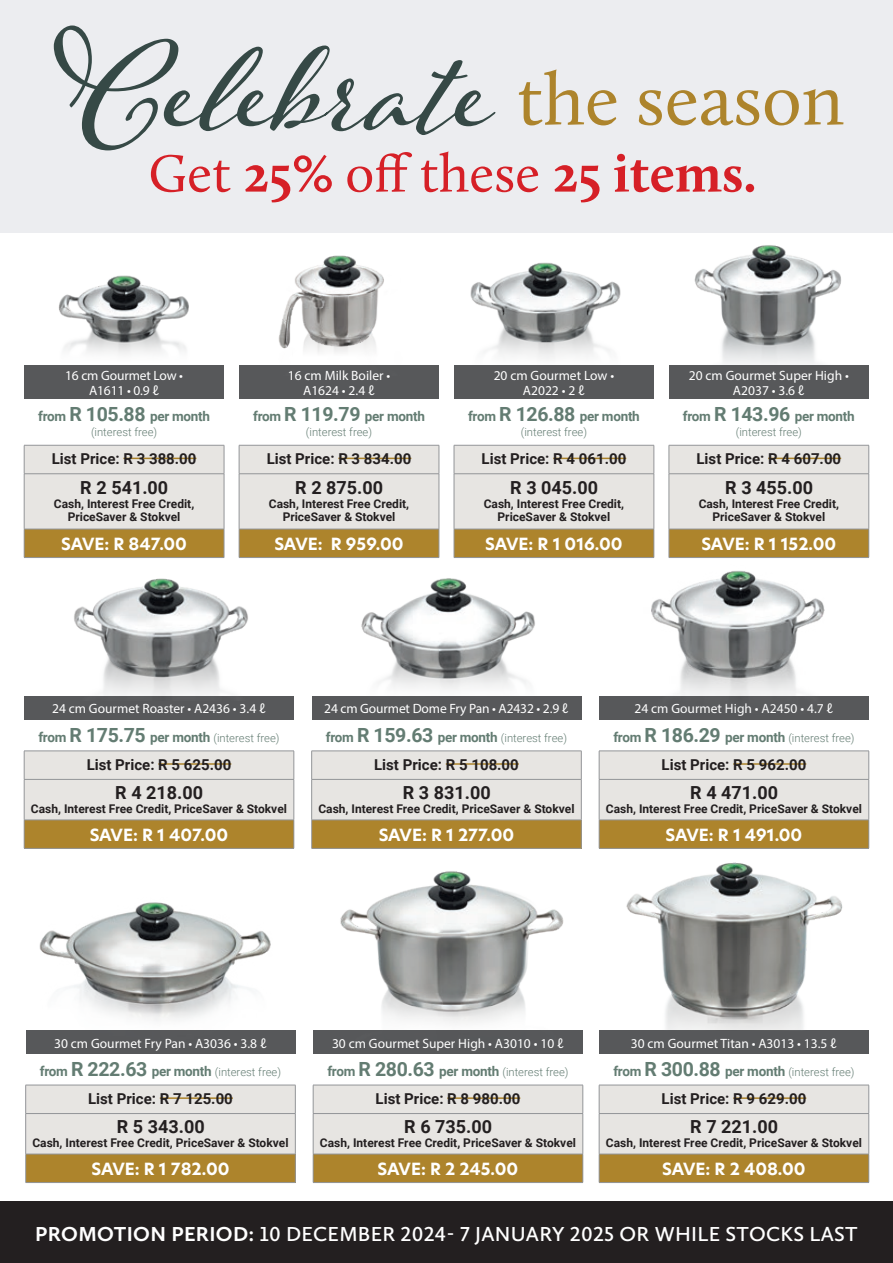
<style>
.page{position:relative;width:893px;height:1263px;background:#fff}
.page>*{position:absolute;margin:0;border:0;box-sizing:border-box;transform-origin:0 0}
.t1{font:74.55px "Calluna";color:#ad842c}
.t2{font:54.3px "Calluna";color:#d62027}
.t3{font:600 21px "Calluna Sans";letter-spacing:.015em;color:#fff}
.t4{font:700 18px "Roboto";color:#231f20}
.t5{font:700 16.5px "New Hero";color:#fff}
.t6{font:700 15px "Roboto";color:#231f20}
.t7{font:13.5px/15px "Myriad Pro";color:#fff;text-align:center}
.t8{font:700 13.5px "Roboto";letter-spacing:-.02em;color:#637c72}
.t9{font:700 12px/13.5px "Roboto";color:#231f20;text-align:center}
.t10{font:300 11.25px "Roboto";color:#637c72}
.s1{font-weight:700}
.s2{font-size:19.5px}
.s3{font-weight:700;font-size:13.5px}
.s4{font-weight:700;font-size:19.5px}
</style>
<div class="page">
<div style="left:0;top:1201px;width:893px;height:62px;background:#231f20"></div>
<img style="left:58px;top:275px;width:131px;height:80px">
<div style="left:599px;top:696px;width:270px;height:24px;background:#57585a"></div>
<hr style="left:599px;top:848px;width:270px;height:1px;background:#939598">
<svg style="left:599px;top:751px;width:270px;height:97px;background:#d4c7ac"></svg>
<hr style="left:733px;top:763px;width:73px;height:2px;background:#ad842c">
<div style="left:26px;top:1030px;width:269px;height:24px;background:#57585a"></div>
<hr style="left:26px;top:1182px;width:270px;height:1px;background:#939598">
<svg style="left:25px;top:1085px;width:271px;height:97px;background:#d3c6ac"></svg>
<hr style="left:160px;top:1097px;width:73px;height:2px;background:#ad842c">
<div style="left:0;top:0;width:893px;height:232px;background:#ecedf0"></div>
<div style="left:24px;top:696px;width:270px;height:24px;background:#57585a"></div>
<hr style="left:24px;top:848px;width:270px;height:1px;background:#939598">
<svg style="left:24px;top:751px;width:271px;height:97px;background:#d3c7ac"></svg>
<hr style="left:158px;top:763px;width:73px;height:2px;background:#ad842c">
<div style="left:313px;top:1030px;width:270px;height:24px;background:#57585a"></div>
<hr style="left:313px;top:1182px;width:270px;height:1px;background:#939598">
<svg style="left:313px;top:1085px;width:271px;height:97px;background:#d3c7ac"></svg>
<hr style="left:447px;top:1097px;width:73px;height:2px;background:#ad842c">
<div style="left:599px;top:1030px;width:270px;height:24px;background:#57585a"></div>
<hr style="left:599px;top:1182px;width:270px;height:1px;background:#939598">
<svg style="left:599px;top:1085px;width:270px;height:97px;background:#d4c7ac"></svg>
<hr style="left:733px;top:1097px;width:73px;height:2px;background:#ad842c">
<div style="left:312px;top:696px;width:269px;height:24px;background:#57585a"></div>
<hr style="left:311px;top:848px;width:270px;height:1px;background:#939598">
<svg style="left:311px;top:751px;width:271px;height:97px;background:#d3c6ac"></svg>
<hr style="left:446px;top:763px;width:73px;height:2px;background:#ad842c">
<img style="left:651px;top:570px;width:174px;height:126px">
<img style="left:361px;top:578px;width:174px;height:112px">
<img style="left:694px;top:245px;width:147px;height:120px">
<img style="left:39px;top:902px;width:257px;height:137px">
<img style="left:74px;top:578px;width:174px;height:118px">
<img style="left:340px;top:871px;width:224px;height:153px">
<img style="left:626px;top:862px;width:217px;height:168px">
<img style="left:470px;top:262px;width:151px;height:97px">
<div style="left:239px;top:365px;width:200px;height:34px;background:#57585a"></div>
<hr style="left:239px;top:557px;width:200px;height:1px;background:#939598">
<svg style="left:239px;top:445px;width:201px;height:112px;background:#d6cab3"></svg>
<hr style="left:338px;top:458px;width:73px;height:1px;background:#ad842c">
<div style="left:24px;top:365px;width:200px;height:34px;background:#57585a"></div>
<hr style="left:24px;top:557px;width:200px;height:1px;background:#939598">
<svg style="left:24px;top:445px;width:201px;height:112px;background:#d6cab3"></svg>
<hr style="left:123px;top:458px;width:73px;height:1px;background:#ad842c">
<div style="left:454px;top:365px;width:200px;height:34px;background:#57585a"></div>
<hr style="left:454px;top:557px;width:200px;height:1px;background:#939598">
<svg style="left:454px;top:445px;width:201px;height:112px;background:#d6cab3"></svg>
<hr style="left:553px;top:458px;width:73px;height:1px;background:#ad842c">
<div style="left:669px;top:365px;width:200px;height:34px;background:#57585a"></div>
<hr style="left:669px;top:557px;width:200px;height:1px;background:#939598">
<svg style="left:669px;top:445px;width:200px;height:112px;background:#d6cab3"></svg>
<hr style="left:768px;top:458px;width:73px;height:1px;background:#ad842c">
<img style="left:278px;top:255px;width:106px;height:98px">
<svg style="left:54px;top:26px;width:441px;height:124px"></svg>
<h1 class="t1" style="left:517px;top:54px;width:329px">the season</h1>
<h2 class="t2" style="left:148px;top:141px;width:610px">Get <span class="s1">25%</span> off these <span class="s1">25 items.</span></h2>
<p class="t7" style="left:65px;top:368px;width:120px">16 cm Gourmet Low •<br>A1611 • 0.9 ℓ</p>
<p class="t8" style="left:38px;top:407px;width:173px">from <span class="s2">R 105.88</span> per month</p>
<p class="t10" style="left:91px;top:424px;width:68px">(interest free)</p>
<p class="t6" style="left:52px;top:448px;width:146px">List Price: R 3 388.00</p>
<h3 class="t4" style="left:80px;top:475px;width:89px">R 2 541.00</h3>
<p class="t9" style="left:54px;top:496px;width:142px">Cash, Interest Free Credit,<br>PriceSaver &amp; Stokvel</p>
<h3 class="t5" style="left:61px;top:533px;width:127px">SAVE: R 847.00</h3>
<p class="t7" style="left:288px;top:368px;width:104px">16 cm Milk Boiler •<br>A1624 • 2.4 ℓ</p>
<p class="t8" style="left:253px;top:407px;width:173px">from <span class="s2">R 119.79</span> per month</p>
<p class="t10" style="left:306px;top:424px;width:68px">(interest free)</p>
<p class="t6" style="left:267px;top:448px;width:146px">List Price: R 3 834.00</p>
<h3 class="t4" style="left:295px;top:475px;width:89px">R 2 875.00</h3>
<p class="t9" style="left:269px;top:496px;width:142px">Cash, Interest Free Credit,<br>PriceSaver &amp; Stokvel</p>
<h3 class="t5" style="left:274px;top:533px;width:131px">SAVE: R 959.00</h3>
<p class="t7" style="left:494px;top:368px;width:122px">20 cm Gourmet Low •<br>A2022 • 2 ℓ</p>
<p class="t8" style="left:468px;top:407px;width:173px">from <span class="s2">R 126.88</span> per month</p>
<p class="t10" style="left:521px;top:424px;width:68px">(interest free)</p>
<p class="t6" style="left:482px;top:448px;width:146px">List Price: R 4 061.00</p>
<h3 class="t4" style="left:510px;top:475px;width:89px">R 3 045.00</h3>
<p class="t9" style="left:484px;top:496px;width:142px">Cash, Interest Free Credit,<br>PriceSaver &amp; Stokvel</p>
<h3 class="t5" style="left:485px;top:533px;width:139px">SAVE: R 1 016.00</h3>
<p class="t7" style="left:689px;top:368px;width:161px">20 cm Gourmet Super High •<br>A2037 • 3.6 ℓ</p>
<p class="t8" style="left:683px;top:407px;width:173px">from <span class="s2">R 143.96</span> per month</p>
<p class="t10" style="left:736px;top:424px;width:68px">(interest free)</p>
<p class="t6" style="left:696px;top:448px;width:146px">List Price: R 4 607.00</p>
<h3 class="t4" style="left:725px;top:475px;width:89px">R 3 455.00</h3>
<p class="t9" style="left:699px;top:496px;width:142px">Cash, Interest Free Credit,<br>PriceSaver &amp; Stokvel</p>
<h3 class="t5" style="left:701px;top:533px;width:136px">SAVE: R 1 152.00</h3>
<p class="t7" style="left:52px;top:701px;width:215px">24 cm Gourmet Roaster • A2436 • 3.4 ℓ</p>
<p class="t10" style="left:38px;top:730px;width:243px"><span class="s3">from</span> <span class="s4">R 175.75</span> <span class="s3">per month</span> (interest free)</p>
<p class="t6" style="left:87px;top:754px;width:146px">List Price: R 5 625.00</p>
<h3 class="t4" style="left:115px;top:780px;width:89px">R 4 218.00</h3>
<p class="t9" style="left:31px;top:801px;width:258px">Cash, Interest Free Credit, PriceSaver &amp; Stokvel</p>
<h3 class="t5" style="left:90px;top:823px;width:140px">SAVE: R 1 407.00</h3>
<p class="t7" style="left:324px;top:701px;width:246px">24 cm Gourmet Dome Fry Pan • A2432 • 2.9 ℓ</p>
<p class="t10" style="left:326px;top:730px;width:243px"><span class="s3">from</span> <span class="s4">R 159.63</span> <span class="s3">per month</span> (interest free)</p>
<p class="t6" style="left:374px;top:754px;width:146px">List Price: R 5 108.00</p>
<h3 class="t4" style="left:403px;top:780px;width:89px">R 3 831.00</h3>
<p class="t9" style="left:318px;top:801px;width:258px">Cash, Interest Free Credit, PriceSaver &amp; Stokvel</p>
<h3 class="t5" style="left:379px;top:823px;width:137px">SAVE: R 1 277.00</h3>
<p class="t7" style="left:635px;top:701px;width:200px">24 cm Gourmet High • A2450 • 4.7 ℓ</p>
<p class="t10" style="left:613px;top:730px;width:243px"><span class="s3">from</span> <span class="s4">R 186.29</span> <span class="s3">per month</span> (interest free)</p>
<p class="t6" style="left:662px;top:754px;width:146px">List Price: R 5 962.00</p>
<h3 class="t4" style="left:690px;top:780px;width:89px">R 4 471.00</h3>
<p class="t9" style="left:606px;top:801px;width:258px">Cash, Interest Free Credit, PriceSaver &amp; Stokvel</p>
<h3 class="t5" style="left:666px;top:823px;width:138px">SAVE: R 1 491.00</h3>
<p class="t7" style="left:54px;top:1035px;width:214px">30 cm Gourmet Fry Pan • A3036 • 3.8 ℓ</p>
<p class="t10" style="left:40px;top:1064px;width:243px"><span class="s3">from</span> <span class="s4">R 222.63</span> <span class="s3">per month</span> (interest free)</p>
<p class="t6" style="left:88px;top:1088px;width:146px">List Price: R 7 125.00</p>
<h3 class="t4" style="left:117px;top:1114px;width:89px">R 5 343.00</h3>
<p class="t9" style="left:32px;top:1135px;width:258px">Cash, Interest Free Credit, PriceSaver &amp; Stokvel</p>
<h3 class="t5" style="left:91px;top:1157px;width:140px">SAVE: R 1 782.00</h3>
<p class="t7" style="left:332px;top:1035px;width:233px">30 cm Gourmet Super High • A3010 • 10 ℓ</p>
<p class="t10" style="left:327px;top:1064px;width:243px"><span class="s3">from</span> <span class="s4">R 280.63</span> <span class="s3">per month</span> (interest free)</p>
<p class="t6" style="left:376px;top:1088px;width:146px">List Price: R 8 980.00</p>
<h3 class="t4" style="left:404px;top:1114px;width:89px">R 6 735.00</h3>
<p class="t9" style="left:320px;top:1135px;width:258px">Cash, Interest Free Credit, PriceSaver &amp; Stokvel</p>
<h3 class="t5" style="left:378px;top:1157px;width:142px">SAVE: R 2 245.00</h3>
<p class="t7" style="left:631px;top:1035px;width:208px">30 cm Gourmet Titan • A3013 • 13.5 ℓ</p>
<p class="t10" style="left:613px;top:1064px;width:243px"><span class="s3">from</span> <span class="s4">R 300.88</span> <span class="s3">per month</span> (interest free)</p>
<p class="t6" style="left:662px;top:1088px;width:146px">List Price: R 9 629.00</p>
<h3 class="t4" style="left:690px;top:1114px;width:89px">R 7 221.00</h3>
<p class="t9" style="left:606px;top:1135px;width:258px">Cash, Interest Free Credit, PriceSaver &amp; Stokvel</p>
<h3 class="t5" style="left:662px;top:1157px;width:145px">SAVE: R 2 408.00</h3>
<h3 class="t3" style="left:35px;top:1221px;width:824px"><span class="s1">PROMOTION PERIOD:</span> 10 DECEMBER 2024- 7 JANUARY 2025 OR WHILE STOCKS LAST</h3>
</div>
